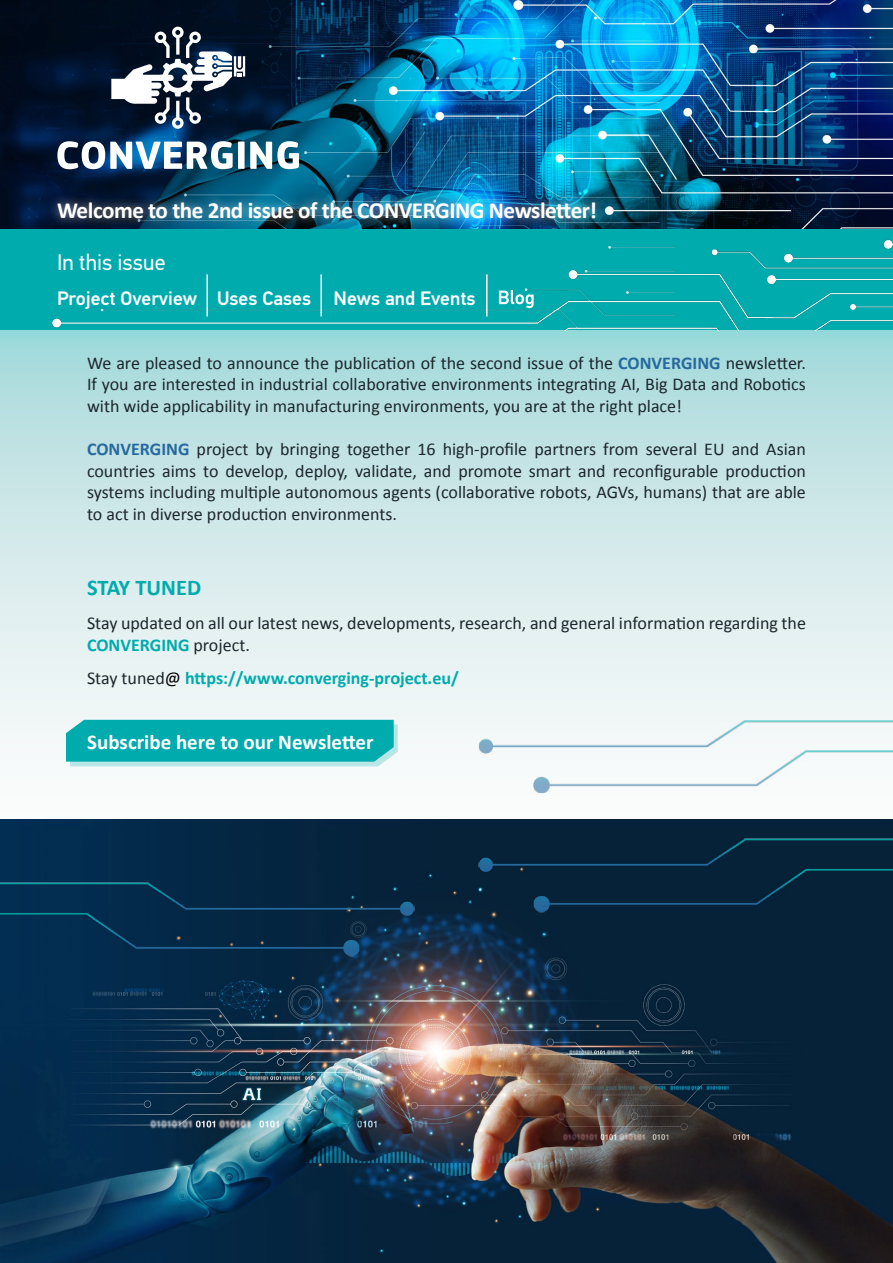
<style>
.page{position:relative;width:893px;height:1263px;background:#fff}
.page>*{position:absolute;margin:0;border:0;box-sizing:border-box;transform-origin:0 0}
.t1{font:700 23.1px "Calibri";letter-spacing:-.02em;color:#fff}
.t2{font:22.5px "PF Din Text Pro";color:#fff}
.t3{font:700 22.5px "Calibri";color:#00abad}
.t4{font:700 21px "Calibri";color:#fff}
.t5{font:500 19.5px "PF Din Text Pro";color:#fff}
.t6{font:18px/21.6px "Calibri";color:#1c272d;text-align:justify}
.t7{font:700 18px "Calibri";color:#00abad}
.s1{font-weight:700;color:#26699e}
.s2{font-weight:700;color:#00abad}
.s3{font-weight:400;color:#1c272d}
.s4{font-weight:400;color:#000}
</style>
<div class="page">
<img style="left:0;top:0;width:893px;height:229px">
<svg style="left:0;top:330px;width:893px;height:437px;background:#cbe7e8"></svg>
<div style="left:0;top:229px;width:893px;height:101px;background:#00abad"></div>
<hr style="left:206px;top:274px;width:2px;height:42px;background:#fff">
<hr style="left:320px;top:274px;width:2px;height:42px;background:#fff">
<img style="left:0;top:819px;width:893px;height:444px">
<svg style="left:66px;top:720px;width:332px;height:46px;background:#17b2b4"></svg>
<div style="left:398px;top:667px;width:495px;height:118px;background:#f1f7f7"></div>
<img style="left:398px;top:785px;width:495px;height:153px">
<img style="left:0;top:829px;width:495px;height:152px">
<svg style="left:57px;top:141px;width:176px;height:28px"></svg>
<div style="left:238px;top:142px;width:7px;height:27px;background:#fff"></div>
<svg style="left:250px;top:141px;width:49px;height:28px"></svg>
<svg style="left:111px;top:27px;width:134px;height:102px"></svg>
<div style="left:48px;top:192px;width:558px;height:36px;background:#fff;opacity:.58"></div>
<hr style="left:486px;top:274px;width:2px;height:42px;background:#fff">
<svg style="left:499px;top:290px;width:35px;height:18px"></svg>
<p class="t1" style="left:57px;top:193px;width:542px">Welcome to the 2nd issue of the CONVERGING Newsletter!</p>
<p class="t2" style="left:57px;top:249px;width:110px">In this issue</p>
<p class="t5" style="left:57px;top:287px;width:142px">Project Overview</p>
<p class="t5" style="left:217px;top:287px;width:96px">Uses Cases</p>
<p class="t5" style="left:333px;top:287px;width:144px">News and Events</p>
<p class="t6" style="left:87px;top:351px;width:720px">We are pleased to announce the publication of the second issue of the <span class="s1">CONVERGING</span> newsletter.<br>If you are interested in industrial collaborative environments integrating AI, Big Data and Robotics with wide applicability in manufacturing environments, you are at the right place!</p>
<p class="t6" style="left:87px;top:437px;width:720px"><span class="s1">CONVERGING</span> project by bringing together 16 high-profile partners from several EU and Asian countries aims to develop, deploy, validate, and promote smart and reconfigurable production systems including multiple autonomous agents (collaborative robots, AGVs, humans) that are able to act in diverse production environments.</p>
<p class="t3" style="left:87px;top:572px;width:116px">STAY TUNED</p>
<p class="t6" style="left:87px;top:611px;width:720px">Stay updated on all our latest news, developments, research, and general information regarding the<br><span class="s2">CONVERGING</span> project.</p>
<p class="t7" style="left:87px;top:666px;width:373px"><span class="s3">Stay tuned</span><span class="s4">@</span> https://www.converging-project.eu/</p>
<p class="t4" style="left:87px;top:727px;width:288px">Subscribe here to our Newsletter</p>
</div>
